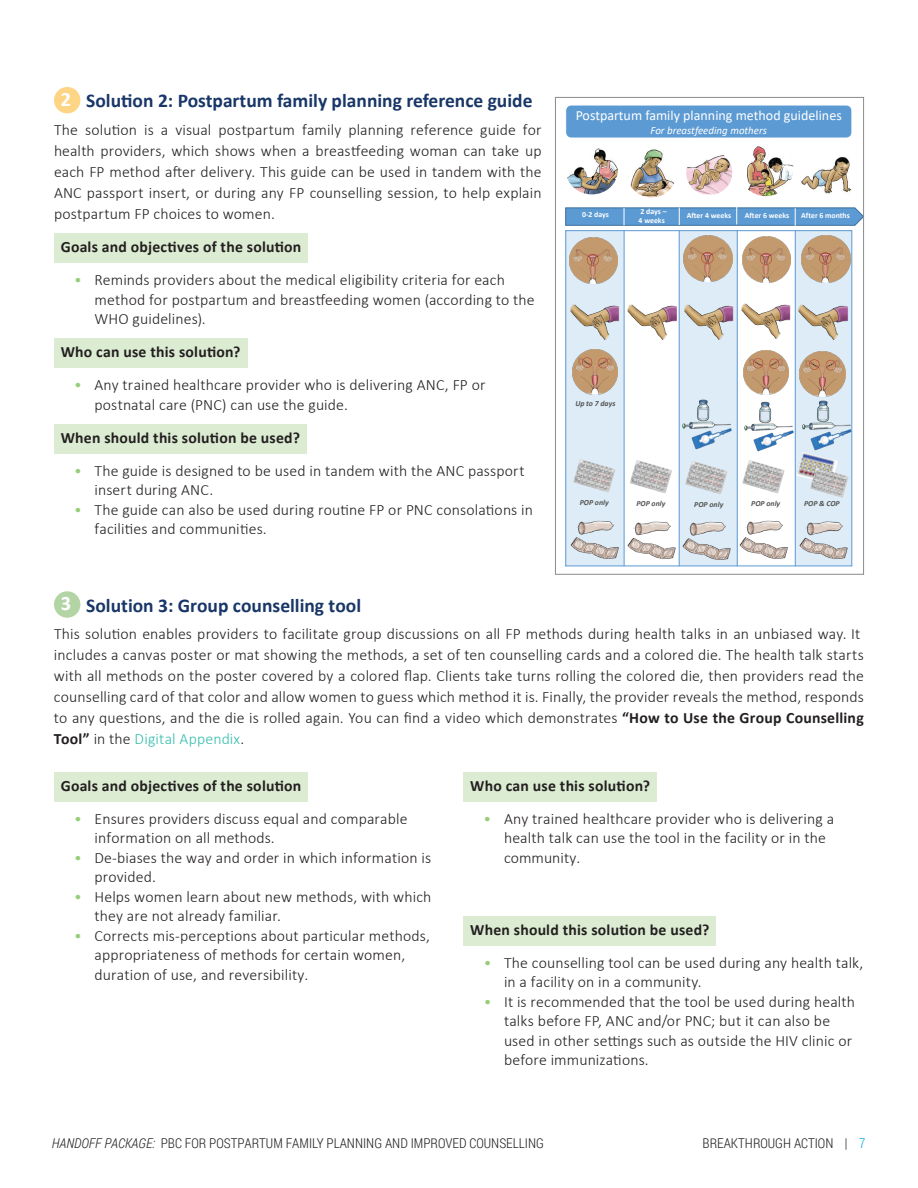
<style>
.page{position:relative;width:918px;height:1188px;background:#fff}
.page>*{position:absolute;margin:0;border:0;box-sizing:border-box;transform-origin:0 0}
.t1{font:700 19.5px "Calibri";color:#183667}
.t2{font:300 15.75px/19.5px "Calibri";letter-spacing:.01em;color:#231f20}
.t3{font:700 15.75px "Calibri";letter-spacing:.015em;color:#231f20}
.t4{font:14.1px "Calibri";color:#fff}
.t5{font:300 13.5px "Roboto Condensed";color:#231f20}
.t6{font:italic 10.95px "Calibri";letter-spacing:-.005em;color:#fff}
.t7{font:700 7.8px "Calibri";letter-spacing:-.005em;color:#fff}
.t8{font:italic 700 7.8px "Calibri";letter-spacing:-.005em;color:#525352}
.s1{font-size:20.55px;color:#fff}
.s2{color:#96cd77}
.s3{font-style:inherit}
.s4{font-weight:700}
.s5{color:#37beae}
.s6{font-style:italic}
.s7{color:#00a7e1}
</style>
<div class="page">
<div style="left:54px;top:234px;width:254px;height:29px;background:#dcecd2"></div>
<div style="left:54px;top:339px;width:193px;height:29px;background:#dcecd2"></div>
<div style="left:54px;top:424px;width:253px;height:29px;background:#dcecd2"></div>
<div style="left:54px;top:87px;width:26px;height:26px;background:#fed584;border-radius:50%"></div>
<div style="left:54px;top:591px;width:26px;height:27px;background:#b3d4a5;border-radius:50%"></div>
<div style="left:54px;top:772px;width:254px;height:30px;background:#dcecd2"></div>
<div style="left:464px;top:772px;width:193px;height:30px;background:#dcecd2"></div>
<div style="left:464px;top:916px;width:252px;height:30px;background:#dcecd2"></div>
<div style="left:566px;top:231px;width:58px;height:335px;background:#deecf7"></div>
<div style="left:679px;top:231px;width:58px;height:335px;background:#deecf7"></div>
<div style="left:795px;top:231px;width:57px;height:335px;background:#deecf7"></div>
<hr style="left:624px;top:230px;width:1px;height:336px;background:#5c9ad3">
<hr style="left:679px;top:230px;width:1px;height:336px;background:#5c9ad3">
<hr style="left:737px;top:230px;width:1px;height:336px;background:#5c9ad3">
<hr style="left:795px;top:230px;width:1px;height:336px;background:#5c9ad3">
<hr style="left:565px;top:230px;width:1px;height:336px;background:#5c9ad3">
<hr style="left:851px;top:230px;width:1px;height:336px;background:#5c9ad3">
<hr style="left:565px;top:230px;width:287px;height:1px;background:#5c9ad3">
<hr style="left:565px;top:566px;width:287px;height:1px;background:#5c9ad3">
<img style="left:797px;top:452px;width:13px;height:27px">
<img style="left:810px;top:468px;width:39px;height:30px">
<img style="left:686px;top:155px;width:46px;height:39px">
<img style="left:627px;top:147px;width:50px;height:50px;border-radius:25px">
<img style="left:801px;top:157px;width:50px;height:37px">
<img style="left:567px;top:148px;width:51px;height:46px">
<div style="left:566px;top:105px;width:286px;height:33px;background:#5c9ad3;border-radius:5px"></div>
<div style="left:565px;top:105px;width:287px;height:33px;border:1px solid #fff;border-radius:5px"></div>
<img style="left:743px;top:237px;width:48px;height:46px">
<img style="left:802px;top:236px;width:48px;height:46px">
<img style="left:798px;top:304px;width:50px;height:36px">
<img style="left:741px;top:303px;width:50px;height:36px">
<img style="left:743px;top:350px;width:46px;height:45px">
<img style="left:800px;top:352px;width:45px;height:44px">
<img style="left:742px;top:470px;width:43px;height:24px">
<img style="left:739px;top:520px;width:49px;height:39px">
<img style="left:799px;top:521px;width:49px;height:38px">
<img style="left:570px;top:520px;width:49px;height:39px">
<img style="left:570px;top:304px;width:49px;height:36px">
<img style="left:570px;top:237px;width:48px;height:46px">
<img style="left:572px;top:350px;width:46px;height:44px">
<img style="left:573px;top:459px;width:43px;height:34px">
<img style="left:627px;top:304px;width:50px;height:36px">
<img style="left:630px;top:460px;width:42px;height:34px">
<img style="left:627px;top:517px;width:52px;height:45px">
<img style="left:684px;top:236px;width:48px;height:46px">
<img style="left:684px;top:304px;width:50px;height:36px">
<img style="left:685px;top:467px;width:43px;height:28px">
<img style="left:682px;top:521px;width:49px;height:39px">
<svg style="left:565px;top:207px;width:297px;height:19px;background:#5f9ace"></svg>
<img style="left:738px;top:140px;width:56px;height:56px;border-radius:28px">
<img style="left:678px;top:397px;width:31px;height:32px">
<img style="left:684px;top:408px;width:54px;height:59px">
<img style="left:737px;top:399px;width:34px;height:33px">
<img style="left:746px;top:411px;width:54px;height:59px">
<img style="left:795px;top:398px;width:34px;height:32px">
<img style="left:804px;top:409px;width:49px;height:59px">
<div style="left:555px;top:97px;width:309px;height:478px;border:1px solid #8b8b8b"></div>
<p class="t1" style="left:61px;top:88px;width:473px"><span class="s1">2</span> Solution 2: Postpartum family planning reference guide</p>
<p class="t2" style="left:54px;top:119px;width:489px;line-height:21px;text-align:justify">The solution is a visual postpartum family planning reference guide for health providers, which shows when a breastfeeding woman can take up each FP method after delivery. This guide can be used in tandem with the ANC passport insert, or during any FP counselling session, to help explain postpartum FP choices to women.</p>
<p class="t3" style="left:61px;top:237px;width:242px">Goals and objectives of the solution</p>
<p class="t2" style="left:95px;top:269px;width:442px;text-indent:-20px"><span class="s2">•</span> Reminds providers about the medical eligibility criteria for each method for postpartum and breastfeeding women (according to the<br>WHO guidelines).</p>
<p class="t3" style="left:61px;top:342px;width:181px">Who can use this solution?</p>
<p class="t2" style="left:95px;top:374px;width:393px;text-indent:-20px"><span class="s2">•</span> Any trained healthcare provider who is delivering ANC, FP or postnatal care (PNC) can use the guide.</p>
<p class="t3" style="left:61px;top:427px;width:241px">When should this solution be used?</p>
<p class="t2" style="left:95px;top:460px;width:432px;text-indent:-20px"><span class="s2">•</span> The guide is designed to be used in tandem with the ANC passport insert during ANC.</p>
<p class="t2" style="left:95px;top:499px;width:440px;text-indent:-20px"><span class="s2">•</span> The guide can also be used during routine FP or PNC consolations in facilities and communities.</p>
<p class="t4" style="left:576px;top:105px;width:268px">Postpartum family planning method guidelines</p>
<p class="t6" style="left:651px;top:123px;width:118px">For breastfeeding mothers</p>
<p class="t7" style="left:582px;top:209px;width:28px">0-2 days</p>
<p class="t7" style="left:640px;top:206px;width:28px">2 days –</p>
<p class="t7" style="left:745px;top:210px;width:46px">After 6 weeks</p>
<p class="t7" style="left:801px;top:210px;width:50px">After 6 months</p>
<p class="t7" style="left:687px;top:210px;width:46px">After 4 weeks</p>
<p class="t7" style="left:639px;top:215px;width:28px">4 weeks</p>
<p class="t8" style="left:575px;top:398px;width:42px">Up to 7 days</p>
<p class="t8" style="left:580px;top:497px;width:31px">POP only</p>
<p class="t8" style="left:751px;top:498px;width:31px">POP only</p>
<p class="t8" style="left:804px;top:498px;width:37px">POP &amp; COP</p>
<p class="t8" style="left:636px;top:498px;width:31px">POP only</p>
<p class="t8" style="left:694px;top:499px;width:31px">POP only</p>
<p class="t1" style="left:61px;top:593px;width:302px"><span class="s1">3</span> Solution 3: Group counsel<span class="s3">l</span>ing tool</p>
<p class="t2" style="left:54px;top:623px;width:811px;line-height:21px">This solution enables providers to facilitate group discussions on all FP methods during health talks in an unbiased way. It includes a canvas poster or mat showing the methods, a set of ten counselling cards and a colored die. The health talk starts with all methods on the poster covered by a colored flap. Clients take turns rolling the colored die, then providers read the counselling card of that color and allow women to guess which method it is. Finally, the provider reveals the method, responds to any questions, and the die is rolled again. You can find a video which demonstrates <span class="s4">“How to Use the Group Counselling Tool”</span> in the <span class="s5">Digital Appendix</span>.</p>
<p class="t3" style="left:61px;top:776px;width:242px">Goals and objectives of the solution</p>
<p class="t2" style="left:95px;top:808px;width:315px;text-indent:-20px"><span class="s2">•</span> Ensures providers discuss equal and comparable information on all methods.</p>
<p class="t2" style="left:95px;top:847px;width:338px;text-indent:-20px"><span class="s2">•</span> De-biases the way and order in which information is provided.</p>
<p class="t2" style="left:95px;top:886px;width:338px;text-indent:-20px"><span class="s2">•</span> Helps women learn about new methods, with which they are not already familiar.</p>
<p class="t2" style="left:95px;top:925px;width:337px;text-indent:-20px"><span class="s2">•</span> Corrects mis-perceptions about particular methods, appropriateness of methods for certain women, duration of use, and reversibility.</p>
<p class="t3" style="left:470px;top:776px;width:181px">Who can use this solution?</p>
<p class="t2" style="left:504px;top:808px;width:332px;text-indent:-20px"><span class="s2">•</span> Any trained healthcare provider who is delivering a health talk can use the tool in the facility or in the community.</p>
<p class="t3" style="left:470px;top:920px;width:241px">When should this solution be used?</p>
<p class="t2" style="left:504px;top:952px;width:361px;text-indent:-20px"><span class="s2">•</span> The counselling tool can be used during any health talk, in a facility on in a community.</p>
<p class="t2" style="left:504px;top:991px;width:353px;text-indent:-20px"><span class="s2">•</span> It is recommended that the tool be used during health talks before FP, ANC and/or PNC; but it can also be used in other settings such as outside the HIV clinic or before immunizations.</p>
<p class="t5" style="left:52px;top:1134px;width:494px"><span class="s6">HANDOFF PACKAGE:</span> PBC FOR POSTPARTUM FAMILY PLANNING AND IMPROVED COUNSELLING</p>
<p class="t5" style="left:703px;top:1134px;width:164px">BREAKTHROUGH ACTION | <span class="s7">7</span></p>
</div>
